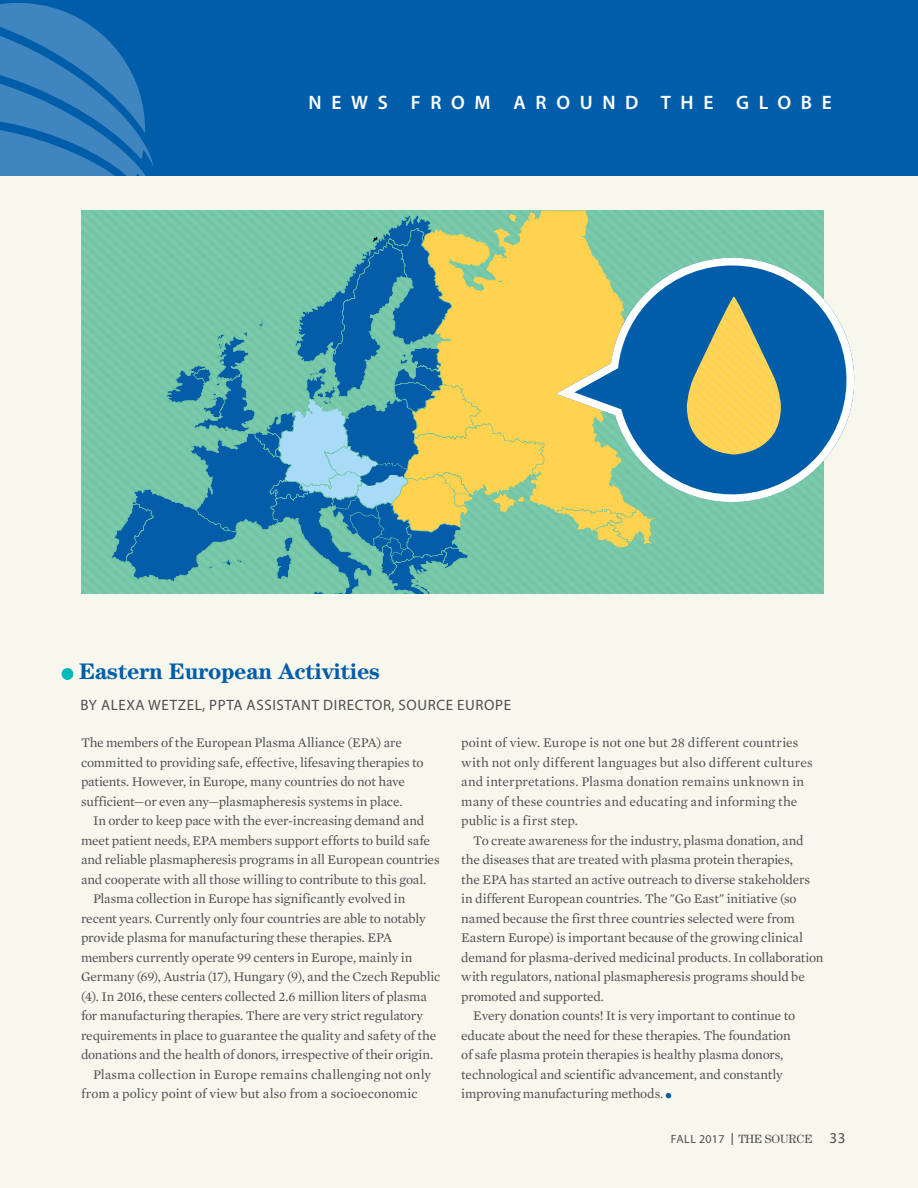
<style>
.page{position:relative;width:918px;height:1188px;background:#f8f7ee}
.page>*{position:absolute;margin:0;border:0;box-sizing:border-box;transform-origin:0 0}
.t1{font:700 22.5px "Century";letter-spacing:-.015em;color:#005daa}
.t2{font:600 19.5px "Myriad Pro";letter-spacing:.495em;color:#fff}
.t3{font:15px "Myriad Pro";letter-spacing:.04em;color:#4d4d4f}
.t4{font:13.5px/19.5px "Mercury Text G1";letter-spacing:-.01em;color:#4d4d4f}
.t5{font:12px "Century";letter-spacing:-.01em;color:#4d4d4f}
.s1{font-family:"Myriad Pro"}
.s2{font-family:"Myriad Pro";font-weight:600}
.s3{font-family:"Myriad Pro";font-size:15px}
</style>
<div class="page">
<div style="left:765px;top:211px;width:47px;height:383px;background:#78c8a8"></div>
<div style="left:686px;top:211px;width:42px;height:383px;background:#78c8a8"></div>
<div style="left:81px;top:211px;width:605px;height:383px;background:#78c8a8"></div>
<div style="left:81px;top:318px;width:478px;height:276px;background:#78c8a8"></div>
<svg style="left:420px;top:211px;width:265px;height:306px"></svg>
<svg style="left:556px;top:508px;width:100px;height:40px"></svg>
<svg style="left:110px;top:212px;width:435px;height:382px"></svg>
<div style="left:0;top:0;width:918px;height:176px;background:#005daa"></div>
<svg style="left:0;top:3px;width:154px;height:173px"></svg>
<div style="left:61px;top:668px;width:12px;height:12px;background:#00baba;border-radius:50%"></div>
<svg style="left:666px;top:1093px;width:5px;height:5px"></svg>
<svg style="left:556px;top:252px;width:299px;height:256px"></svg>
<svg style="left:687px;top:296px;width:94px;height:158px"></svg>
<h2 class="t2" style="left:309px;top:90px;width:525px">NEWS FROM AROUND THE GLOBE</h2>
<h1 class="t1" style="left:79px;top:658px;width:302px">Eastern European Activities</h1>
<p class="t3" style="left:80px;top:695px;width:432px">BY ALEXA WETZEL, PPTA ASSISTANT DIRECTOR, SOURCE EUROPE</p>
<p class="t4" style="left:81px;top:732px;width:344px">The members of the European Plasma Alliance (EPA) are committed to providing safe, effective, lifesaving therapies to patients. However, in Europe, many countries do not have sufficient—or even any—plasmapheresis systems in place.</p>
<p class="t4" style="left:93px;top:810px;width:333px">In order to keep pace with the ever-increasing demand and</p>
<p class="t4" style="left:81px;top:830px;width:351px">meet patient needs, EPA members support efforts to build safe</p>
<p class="t4" style="left:81px;top:849px;width:360px">and reliable plasmapheresis programs in all European countries</p>
<p class="t4" style="left:81px;top:869px;width:347px">and cooperate with all those willing to contribute to this goal.</p>
<p class="t4" style="left:93px;top:888px;width:314px">Plasma collection in Europe has significantly evolved in</p>
<p class="t4" style="left:81px;top:908px;width:346px">recent years. Currently only four countries are able to notably</p>
<p class="t4" style="left:81px;top:927px;width:313px">provide plasma for manufacturing these therapies. EPA</p>
<p class="t4" style="left:81px;top:947px;width:333px">members currently operate 99 centers in Europe, mainly in</p>
<p class="t4" style="left:81px;top:966px;width:361px">Germany (69), Austria (17), Hungary (9), and the Czech Republic</p>
<p class="t4" style="left:81px;top:986px;width:347px">(4). In 2016, these centers collected 2.6 million liters of plasma</p>
<p class="t4" style="left:81px;top:1005px;width:344px">for manufacturing therapies. There are very strict regulatory</p>
<p class="t4" style="left:81px;top:1025px;width:357px">requirements in place to guarantee the quality and safety of the</p>
<p class="t4" style="left:81px;top:1044px;width:354px">donations and the health of donors, irrespective of their origin.</p>
<p class="t4" style="left:93px;top:1064px;width:340px">Plasma collection in Europe remains challenging not only</p>
<p class="t4" style="left:81px;top:1083px;width:338px">from a policy point of view but also from a socioeconomic</p>
<p class="t4" style="left:461px;top:732px;width:353px">point of view. Europe is not one but 28 different countries with not only different languages but also different cultures and interpretations. Plasma donation remains unknown in many of these countries and educating and informing the public is a first step.</p>
<p class="t4" style="left:473px;top:830px;width:332px">To create awareness for the industry, plasma donation, and</p>
<p class="t4" style="left:461px;top:849px;width:333px">the diseases that are treated with plasma protein therapies,</p>
<p class="t4" style="left:461px;top:869px;width:350px">the EPA has started an active outreach to diverse stakeholders</p>
<p class="t4" style="left:461px;top:888px;width:337px">in different European countries. The "Go East" initiative (so</p>
<p class="t4" style="left:461px;top:908px;width:335px">named because the first three countries selected were from</p>
<p class="t4" style="left:461px;top:927px;width:343px">Eastern Europe) is important because of the growing clinical</p>
<p class="t4" style="left:461px;top:947px;width:364px">demand for plasma-derived medicinal products. In collaboration</p>
<p class="t4" style="left:461px;top:966px;width:345px">with regulators, national plasmapheresis programs should be</p>
<p class="t4" style="left:461px;top:986px;width:144px">promoted and supported.</p>
<p class="t4" style="left:473px;top:1005px;width:324px">Every donation counts! It is very important to continue to</p>
<p class="t4" style="left:461px;top:1025px;width:331px">educate about the need for these therapies. The foundation</p>
<p class="t4" style="left:461px;top:1044px;width:324px">of safe plasma protein therapies is healthy plasma donors,</p>
<p class="t4" style="left:461px;top:1064px;width:323px">technological and scientific advancement, and constantly</p>
<p class="t4" style="left:461px;top:1083px;width:204px">improving manufacturing methods.</p>
<p class="t5" style="left:671px;top:1132px;width:176px"><span class="s1">FALL 2017</span> <span class="s2">|</span> THE SOURCE <span class="s3">33</span></p>
</div>
